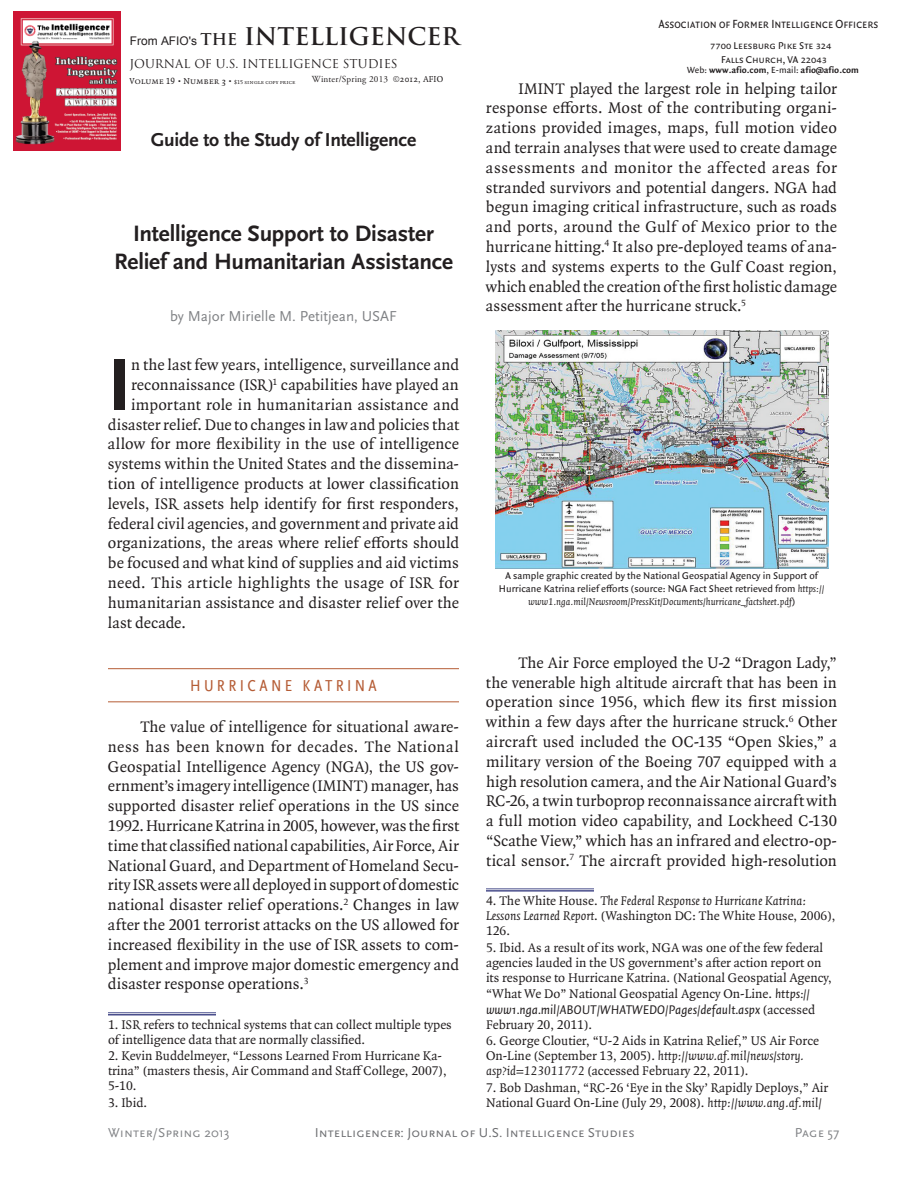
<style>
.page{position:relative;width:918px;height:1188px;background:#fff}
.page>*{position:absolute;margin:0;border:0;box-sizing:border-box;transform-origin:0 0}
.t1{font:78.15px "Quadraat Sans OT Bld";color:#231f20}
.t2{font:700 23.85px "Trajan";color:#231f20}
.t3{font:700 23.25px/27.9px "Scala Sans OT";letter-spacing:-.01em;color:#231f20;text-align:center}
.t4{font:700 19.5px "Scala Sans OT";letter-spacing:-.01em;color:#231f20}
.t5{font:16.5px/19.8px "Quadraat OT";letter-spacing:.005em;color:#231f20;text-align:justify}
.t6{font:16.5px "Quadraat OT";letter-spacing:.03em;color:#231f20}
.t7{font:condensed 16.5px "Scala Sans OT";color:#b55c35}
.t8{font:15px "Scala Sans LF";color:#808285}
.t9{font:13.5px/15px "Quadraat OT";color:#231f20}
.t10{font:italic 13.5px/15px "Quadraat OT";color:#231f20}
.t11{font:italic 13.5px "Quadraat Sans OT";color:#231f20}
.t12{font:13.5px "Scala Sans Caps";color:#6c6d70}
.t13{font:13.5px "Scala Sans Caps";color:#808285}
.t14{font:12.6px "Quadraat Sans Caps";color:#231f20;scale:.89 1}
.t15{font:11.85px "Trajan";color:#231f20}
.t16{font:10.5px/12.6px "Quadraat Sans OT";color:#231f20;text-align:center}
.t17{font:italic 10.5px "Quadraat OT";color:#231f20}
.t18{font:10.5px/14.1px "Quadraat Sans Caps";color:#231f20;text-align:center}
.t19{font:9.45px "Quadraat Sans OT Bld";color:#231f20}
.t20{font:9.3px "Adobe Garamond Pro";letter-spacing:.02em;color:#231f20}
.t21{font:6px "Quadraat OT";color:#231f20}
.s1{font-family:"Arial";font-weight:400;font-size:11.85px}
.s2{font-size:15.9px}
.s3{font-size:9.3px}
.s4{font-family:"Quadraat OT"}
.s5{font-family:"Quadraat Sans OT"}
.s6{font-family:"Quadraat OT";font-style:italic}
.s7{font-family:"Quadraat Sans OT";font-style:normal}
.s8{font-style:normal}
.s9{font-family:"Quadraat Sans OT";font-style:italic}
.s10{font-family:"Quadraat OT";font-style:normal}
.s11{font-style:italic}
</style>
<div class="page">
<hr style="left:108px;top:668px;width:351px;height:1px;background:#b55c35">
<hr style="left:108px;top:701px;width:351px;height:1px;background:#b55c35">
<hr style="left:108px;top:1012px;width:108px;height:1px;background:#4a4f8c">
<hr style="left:108px;top:1014px;width:108px;height:2px;background:#4a4f8c">
<hr style="left:486px;top:889px;width:108px;height:1px;background:#4a4f8c">
<hr style="left:486px;top:890px;width:108px;height:2px;background:#4a4f8c">
<img style="left:495px;top:330px;width:333px;height:238px">
<img style="left:13px;top:12px;width:108px;height:139px">
<h2 class="t2" style="left:130px;top:22px;width:331px"><span class="s1">From AFIO's</span> <span class="s2">THE</span> INTELLIGENCER</h2>
<p class="t15" style="left:129px;top:57px;width:270px">JOURNAL OF U.S. INTELLIGENCE STUDIES</p>
<p class="t21" style="left:129px;top:79px;width:167px"><span class="s3">Volume 1</span><sup>9</sup> <span class="s3">• Number 3 •</span> $15 single copy price</p>
<p class="t20" style="left:312px;top:74px;width:133px">Winter/Spring 2013 <span class="s4">©2012, AFIO</span></p>
<p class="t4" style="left:151px;top:128px;width:267px">Guide to the Study of Intelligence</p>
<h3 class="t3" style="left:114px;top:220px;width:340px">Intelligence Support to Disaster<br>Relief and Humanitarian Assistance</h3>
<p class="t8" style="left:170px;top:308px;width:228px">by Major Mirielle M. Petitjean, USAF</p>
<h1 class="t1" style="left:108px;top:341px;width:24px">I</h1>
<p class="t5" style="left:131px;top:355px;width:329px">n the last few years, intelligence, surveillance and</p>
<p class="t5" style="left:131px;top:375px;width:329px">reconnaissance (ISR)<sup>1</sup> capabilities have played an</p>
<p class="t6" style="left:131px;top:396px;width:329px">important role in humanitarian assistance and</p>
<p class="t5" style="left:108px;top:415px;width:353px">disaster relief. Due to changes in law and policies that</p>
<p class="t5" style="left:108px;top:435px;width:353px">allow for more flexibility in the use of intelligence</p>
<p class="t5" style="left:108px;top:454px;width:353px">systems within the United States and the dissemina-</p>
<p class="t5" style="left:108px;top:474px;width:353px">tion of intelligence products at lower classification</p>
<p class="t5" style="left:108px;top:494px;width:352px">levels, ISR assets help identify for first responders,</p>
<p class="t5" style="left:108px;top:514px;width:352px">federal civil agencies, and government and private aid</p>
<p class="t5" style="left:108px;top:534px;width:352px">organizations, the areas where relief efforts should</p>
<p class="t5" style="left:108px;top:553px;width:353px">be focused and what kind of supplies and aid victims</p>
<p class="t5" style="left:108px;top:573px;width:352px">need. This article highlights the usage of ISR for</p>
<p class="t5" style="left:108px;top:593px;width:352px">humanitarian assistance and disaster relief over the</p>
<p class="t5" style="left:108px;top:613px;width:80px">last decade.</p>
<p class="t7" style="left:190px;top:676px;width:16px">HURRICANE</p>
<p class="t7" style="left:302px;top:676px;width:15px">KATRINA</p>
<p class="t5" style="left:108px;top:717px;width:353px;text-indent:32px">The value of intelligence for situational aware&shy;ness has been known for decades. The National Geospatial Intelligence Agency (NGA), the US gov&shy;ernment’s imagery intelligence (IMINT) manager, has supported disaster relief operations in the US since 1992. Hurricane Katrina in 2005, however, was the first time that classified national capabilities, Air Force, Air National Guard, and Department of Homeland Secu&shy;rity ISR assets were all deployed in support of domestic national disaster relief operations.<sup>2</sup> Changes in law after the 2001 terrorist attacks on the US allowed for increased flexibility in the use of ISR assets to com&shy;plement and improve major domestic emergency and disaster response operations.<sup>3</sup></p>
<p class="t9" style="left:108px;top:1017px;width:345px">1. ISR refers to technical systems that can collect multiple types of intelligence data that are normally classified.</p>
<p class="t9" style="left:108px;top:1049px;width:340px">2. Kevin Buddelmeyer, “Lessons Learned From Hurricane Ka&shy;trina” (masters thesis, Air Command and Staff College, 2007),<br>5-10.</p>
<p class="t9" style="left:108px;top:1095px;width:41px">3. Ibid.</p>
<p class="t14" style="left:659px;top:17px;width:248px">Association of Former Intelligence Officers</p>
<p class="t18" style="left:710px;top:38px;width:123px">7700 Leesburg Pike Ste 324<br>Falls Church, VA 22043</p>
<p class="t19" style="left:687px;top:64px;width:173px"><span class="s5">Web:</span> www.afio.com<span class="s5">, E-mail:</span> afio@afio.com</p>
<p class="t5" style="left:486px;top:79px;width:353px;text-indent:32px">IMINT played the largest role in helping tailor response efforts. Most of the contributing organi&shy;zations provided images, maps, full motion video and terrain analyses that were used to create damage assessments and monitor the affected areas for stranded survivors and potential dangers. NGA had begun imaging critical infrastructure, such as roads and ports, around the Gulf of Mexico prior to the hurricane hitting.<sup>4</sup> It also pre-deployed teams of ana&shy;lysts and systems experts to the Gulf Coast region, which enabled the creation of the first holistic damage assessment after the hurricane struck.<sup>5</sup></p>
<p class="t16" style="left:499px;top:570px;width:327px">A sample graphic created by the National Geospatial Agency in Support of<br>Hurricane Katrina relief efforts (source: NGA Fact Sheet retrieved from <span class="s6">https://</span></p>
<p class="t17" style="left:528px;top:596px;width:269px">www1.nga.mil/Newsroom/PressKit/Documents/hurricane_factsheet.pdf<span class="s7">)</span></p>
<p class="t5" style="left:486px;top:653px;width:353px;text-indent:32px">The Air Force employed the U-2 “Dragon Lady,” the venerable high altitude aircraft that has been in operation since 1956, which flew its first mission within a few days after the hurricane struck.<sup>6</sup> Other aircraft used included the OC-135 “Open Skies,” a military version of the Boeing 707 equipped with a high resolution camera, and the Air National Guard’s RC-26, a twin turboprop reconnaissance aircraft with a full motion video capability, and Lockheed C-130 “Scathe View,” which has an infrared and electro-op&shy;tical sensor.<sup>7</sup> The aircraft provided high-resolution</p>
<p class="t10" style="left:486px;top:894px;width:351px"><span class="s8">4. The White House.</span> The Federal Response to Hurricane Katrina:<br>Lessons Learned Report<span class="s8">. (Washington DC: The White House, 2006),<br>126.</span></p>
<p class="t9" style="left:486px;top:940px;width:347px;line-height:15.5px">5. Ibid. As a result of its work, NGA was one of the few federal agencies lauded in the US government’s after action report on its response to Hurricane Katrina. (National Geospatial Agency, “What We Do” National Geospatial Agency On-Line. <span class="s9">https://</span></p>
<p class="t11" style="left:486px;top:1003px;width:331px">www1.nga.mil/ABOUT/WHATWEDO/Pages/default.aspx <span class="s10">(accessed</span></p>
<p class="t9" style="left:486px;top:1017px;width:108px">February 20, 2011).</p>
<p class="t9" style="left:486px;top:1034px;width:335px">6. George Cloutier, “U-2 Aids in Katrina Relief,” US Air Force<br>On-Line (September 13, 2005). <span class="s11">http://www.af.mil/news/story. asp?id=123011772</span> (accessed February 22, 2011).</p>
<p class="t9" style="left:486px;top:1080px;width:344px">7. Bob Dashman, “RC-26 ‘Eye in the Sky’ Rapidly Deploys,” Air<br>National Guard On-Line (July 29, 2008). <span class="s11">http://www.ang.af.mil/</span></p>
<p class="t13" style="left:108px;top:1125px;width:123px">Winter/Spring 2013</p>
<p class="t12" style="left:315px;top:1125px;width:321px">Intelligencer: Journal of U.S. Intelligence Studies</p>
<p class="t13" style="left:795px;top:1125px;width:46px">Page 57</p>
</div>
